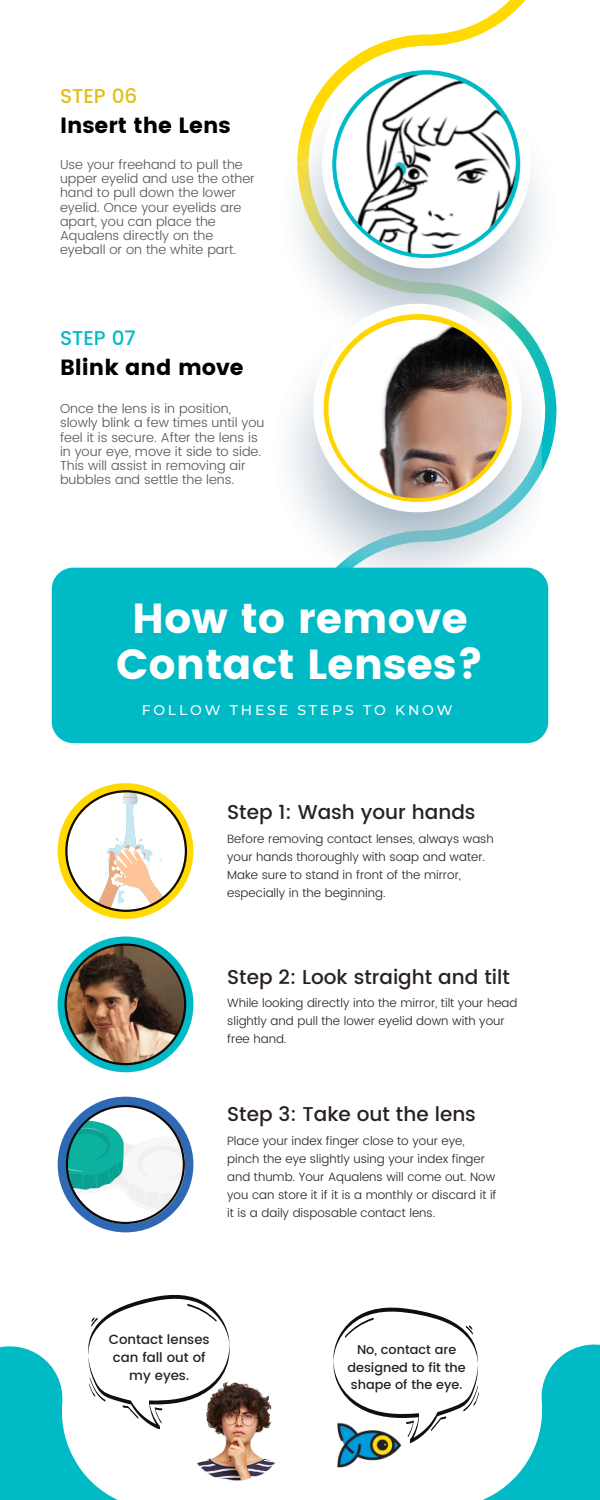
<style>
.page{position:relative;width:600px;height:1500px;background:#fff}
.page>*{position:absolute;margin:0;border:0;box-sizing:border-box;transform-origin:0 0}
.t1{font:42px "Poppins";color:#fff}
.t2{font:22px "Poppins";color:#000}
.t3{font:500 20px "Poppins";color:#282120}
.t4{font:500 20px "Poppins";color:#00bac6}
.t5{font:500 20px "Poppins";color:#e1bf17}
.t6{font:500 14px "Montserrat";letter-spacing:.2em;color:#fff}
.t7{font:500 13.3px/17.9px "Poppins";color:#282120;text-align:center}
.t8{font:300 13px/14.2px "Poppins";color:#545454}
.t9{font:500 12.8px/17.3px "Poppins";color:#282120;text-align:center}
.t10{font:300 12px/18px "Poppins";color:#282120}
</style>
<div class="page">
<svg style="left:316px;top:0;width:210px;height:96px"></svg>
<svg style="left:542px;top:412px;width:14px;height:188px"></svg>
<img style="left:297px;top:96px;width:246px;height:258px">
<img style="left:267px;top:333px;width:275px;height:241px">
<svg style="left:322px;top:60px;width:209px;height:208px"></svg>
<svg style="left:332px;top:70px;width:188px;height:188px"></svg>
<svg style="left:313px;top:304px;width:209px;height:208px"></svg>
<svg style="left:324px;top:314px;width:188px;height:188px"></svg>
<div style="left:52px;top:568px;width:496px;height:175px;background:#00bac6;border-radius:21px"></div>
<div style="left:58px;top:783px;width:135px;height:136px;background:#ffd900;border-radius:50%"></div>
<svg style="left:65px;top:790px;width:122px;height:122px"></svg>
<div style="left:58px;top:937px;width:135px;height:135px;background:#00bac6;border-radius:50%"></div>
<img style="left:65px;top:943px;width:121px;height:122px">
<div style="left:58px;top:1097px;width:135px;height:135px;background:#3069b3;border-radius:50%"></div>
<svg style="left:66px;top:1105px;width:119px;height:119px"></svg>
<img style="left:212px;top:1382px;width:64px;height:99px">
<svg style="left:92px;top:1294px;width:144px;height:140px"></svg>
<svg style="left:333px;top:1307px;width:109px;height:108px"></svg>
<img style="left:337px;top:1415px;width:55px;height:53px">
<svg style="left:0;top:1319px;width:212px;height:181px"></svg>
<svg style="left:392px;top:1317px;width:208px;height:183px"></svg>
<p class="t5" style="left:60px;top:85px;width:79px">STEP 06</p>
<p class="t2" style="left:60px;top:113px;width:172px">Insert the Lens</p>
<p class="t8" style="left:60px;top:157px;width:196px">Use your freehand to pull the upper eyelid and use the other hand to pull down the lower eyelid. Once your eyelids are apart, you can place the<br>Aqualens directly on the eyeball or on the white part.</p>
<p class="t4" style="left:60px;top:326px;width:77px">STEP 07</p>
<p class="t2" style="left:60px;top:354px;width:185px">Blink and move</p>
<p class="t8" style="left:60px;top:401px;width:206px">Once the lens is in position, slowly blink a few times until you feel it is secure. After the lens is in your eye, move it side to side.<br>This will assist in removing air bubbles and settle the lens.</p>
<p class="t1" style="left:132px;top:594px;width:337px">How to remove</p>
<p class="t1" style="left:116px;top:640px;width:369px">Contact Lenses?</p>
<p class="t6" style="left:142px;top:701px;width:312px">FOLLOW THESE STEPS TO KNOW</p>
<p class="t3" style="left:227px;top:801px;width:250px">Step 1: Wash your hands</p>
<p class="t10" style="left:227px;top:830px;width:268px">Before removing contact lenses, always wash your hands thoroughly with soap and water.<br>Make sure to stand in front of the mirror, especially in the beginning.</p>
<p class="t3" style="left:227px;top:965px;width:284px">Step 2: Look straight and tilt</p>
<p class="t10" style="left:227px;top:994px;width:292px">While looking directly into the mirror, tilt your head slightly and pull the lower eyelid down with your free hand.</p>
<p class="t3" style="left:227px;top:1103px;width:250px">Step 3: Take out the lens</p>
<p class="t10" style="left:227px;top:1132px;width:271px">Place your index finger close to your eye, pinch the eye slightly using your index finger and thumb. Your Aqualens will come out. Now you can store it if it is a monthly or discard it if it is a daily disposable contact lens.</p>
<p class="t7" style="left:109px;top:1330px;width:102px">Contact lenses can fall out of my eyes.</p>
<p class="t9" style="left:348px;top:1341px;width:120px">No, contact are designed to fit the shape of the eye.</p>
</div>
